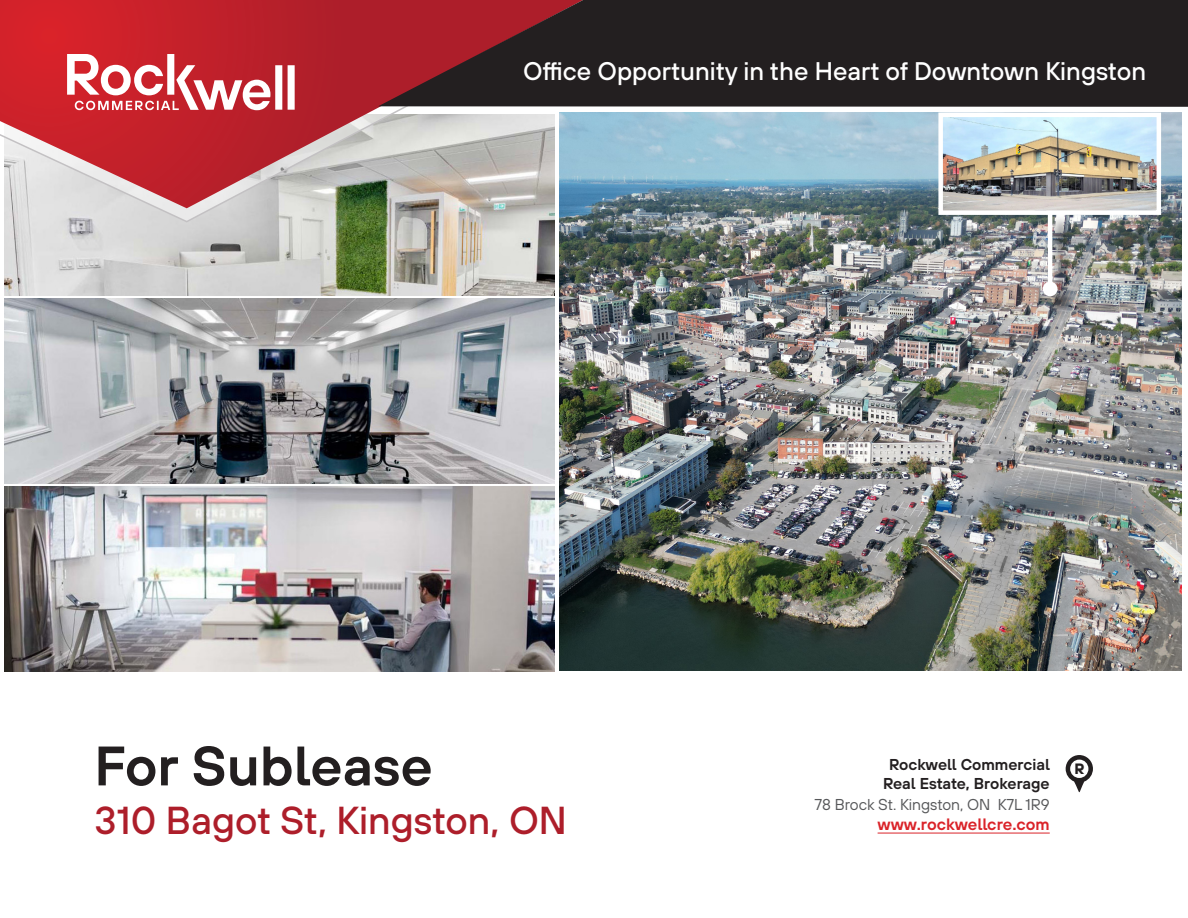
<style>
.page{position:relative;width:1188px;height:918px;background:#fff}
.page>*{position:absolute;margin:0;border:0;box-sizing:border-box;transform-origin:0 0}
.For_Lease_Header{font:55.5px "TT Hoves Pro Dm Bd";color:#231f20}
.Location_Header___Front_page{font:500 39px "TT Hoves Pro";color:#ad1e2a}
.Property_Descriptor{font:500 25.5px "TT Hoves Pro";color:#fff}
.t1{font:16.5px "TT Hoves Pro Dm Bd";color:#da2329}
.t2{font:15.75px/18.9px "TT Hoves Pro Dm Bd";color:#231f20;text-align:center}
.t3{font:15.75px "TT Hoves Pro";color:#57585a}
.t4{font:700 15px "TT Hoves Pro";color:#231f20}
</style>
<div class="page">
<img style="left:4px;top:223px;width:550px;height:72px">
<img style="left:4px;top:299px;width:550px;height:185px">
<img style="left:4px;top:487px;width:550px;height:185px">
<img style="left:559px;top:113px;width:622px;height:557px">
<hr style="left:878px;top:833px;width:172px;height:1px;background:#da2329">
<svg style="left:1066px;top:755px;width:27px;height:37px"></svg>
<div style="left:1070px;top:760px;width:18px;height:18px;background:#fff;border-radius:50%"></div>
<svg style="left:4px;top:112px;width:637px;height:111px"></svg>
<svg style="left:0;top:0;width:583px;height:208px"></svg>
<svg style="left:67px;top:54px;width:228px;height:56px"></svg>
<svg style="left:378px;top:0;width:810px;height:107px;fill:#231f20"></svg>
<img style="left:337px;top:191px;width:53px;height:64px">
<div style="left:1046px;top:214px;width:30px;height:101px;background:#231f20;opacity:.66"></div>
<hr style="left:1048px;top:212px;width:4px;height:77px;background:#fff">
<div style="left:1043px;top:282px;width:15px;height:14px;background:#fff;border-radius:50%"></div>
<img style="left:943px;top:118px;width:213px;height:92px">
<div style="left:938px;top:113px;width:223px;height:102px;border:4px solid #fff"></div>
<p class="Property_Descriptor" style="left:523px;top:53px;width:625px">Office Opportunity in the Heart of Downtown Kingston</p>
<p class="For_Lease_Header" style="left:94px;top:726px;width:340px">For Sublease</p>
<p class="Location_Header___Front_page" style="left:95px;top:794px;width:474px">310 Bagot St, Kingston, ON</p>
<p class="t2" style="left:883px;top:755px;width:168px">Rockwell Commercial<br>Real Estate, Brokerage</p>
<p class="t3" style="left:814px;top:794px;width:237px">78 Brock St. Kingston, ON K7L 1R9</p>
<p class="t1" style="left:878px;top:813px;width:174px">www.rockwellcre.com</p>
<p class="t4" style="left:1075px;top:757px;width:12px">R</p>
</div>
